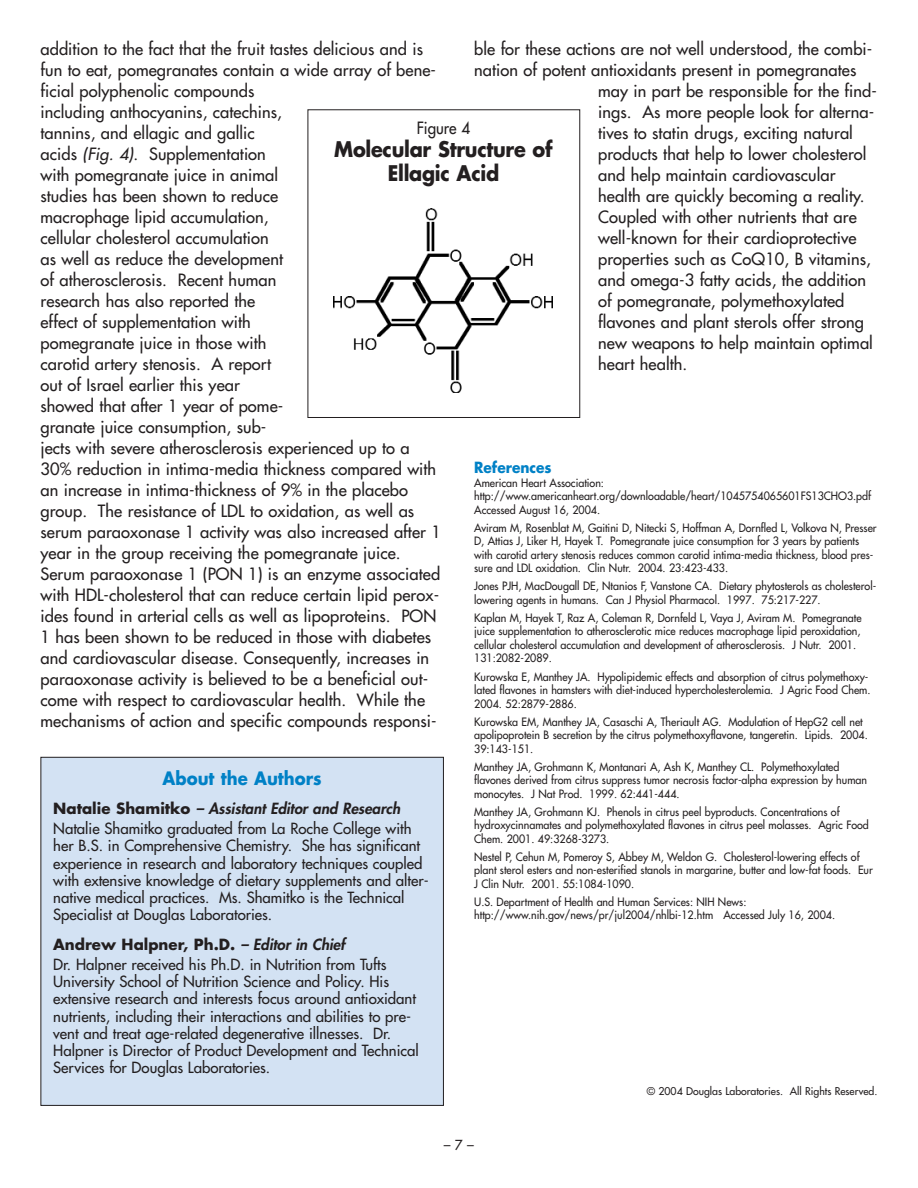
<style>
.page{position:relative;width:918px;height:1188px;background:#fff}
.page>*{position:absolute;margin:0;border:0;box-sizing:border-box;transform-origin:0 0}
.t1{font:700 21px/23.2px "Futura";letter-spacing:-.015em;color:#231f20;text-align:center;scale:.92 1}
.t2{font:700 18px "Futura";color:#0081c6;scale:.92 1}
.t3{font:16.5px/21px "Futura";letter-spacing:.005em;color:#231f20}
.t4{font:16.5px "Futura";letter-spacing:.005em;color:#231f20;scale:.92 1}
.t5{font:15px/17.2px "Futura";color:#231f20}
.t6{font:700 15px "Futura";color:#0081c6;scale:.92 1}
.t7{font:13.5px "Futura";color:#231f20}
.t8{font:11.25px/13.5px "Futura";color:#231f20;scale:.95 1}
.t9{font:10.5px "Futura";color:#231f20}
.s1{font-style:italic}
.s2{font-weight:700}
.s3{font-weight:800;font-style:italic}
</style>
<div class="page">
<svg style="left:40px;top:109px;width:541px;height:997px"></svg>
<img style="left:334px;top:208px;width:219px;height:184px">
<div style="left:544px;top:1086px;width:334px;height:21px;background:#fff"></div>
<p class="t3" style="left:40px;top:39px;width:402px">addition to the fact that the fruit tastes delicious and is fun to eat, pomegranates contain a wide array of bene&shy;ficial polyphenolic compounds<br>including anthocyanins, catechins,<br>tannins, and ellagic and gallic<br>acids <span class="s1">(Fig. 4)</span>. Supplementation<br>with pomegranate juice in animal<br>studies has been shown to reduce<br>macrophage lipid accumulation,<br>cellular cholesterol accumulation<br>as well as reduce the development<br>of atherosclerosis. Recent human<br>research has also reported the<br>effect of supplementation with<br>pomegranate juice in those with<br>carotid artery stenosis. A report<br>out of Israel earlier this year<br>showed that after 1 year of pome-<br>granate juice consumption, sub-<br>jects with severe atherosclerosis experienced up to a 30% reduction in intima-media thickness compared with an increase in intima-thickness of 9% in the placebo group. The resistance of LDL to oxidation, as well as serum paraoxonase 1 activity was also increased after 1 year in the group receiving the pomegranate juice.<br>Serum paraoxonase 1 (PON 1) is an enzyme associated with HDL-cholesterol that can reduce certain lipid perox&shy;ides found in arterial cells as well as lipoproteins. PON 1 has been shown to be reduced in those with diabetes and cardiovascular disease. Consequently, increases in paraoxonase activity is believed to be a beneficial out&shy;come with respect to cardiovascular health. While the mechanisms of action and specific compounds responsi-</p>
<p class="t3" style="left:474px;top:39px;width:400px">ble for these actions are not well understood, the combi-</p>
<p class="t3" style="left:474px;top:60px;width:384px">nation of potent antioxidants present in pomegranates</p>
<p class="t3" style="left:598px;top:81px;width:280px">may in part be responsible for the find-</p>
<p class="t3" style="left:598px;top:102px;width:278px">ings. As more people look for alterna-</p>
<p class="t3" style="left:598px;top:123px;width:256px">tives to statin drugs, exciting natural</p>
<p class="t3" style="left:598px;top:144px;width:270px">products that help to lower cholesterol</p>
<p class="t3" style="left:598px;top:165px;width:239px">and help maintain cardiovascular</p>
<p class="t3" style="left:598px;top:186px;width:268px">health are quickly becoming a reality.</p>
<p class="t3" style="left:598px;top:207px;width:260px">Coupled with other nutrients that are</p>
<p class="t3" style="left:598px;top:228px;width:260px">well-known for their cardioprotective</p>
<p class="t3" style="left:598px;top:249px;width:274px">properties such as CoQ10, B vitamins,</p>
<p class="t3" style="left:598px;top:270px;width:270px">and omega-3 fatty acids, the addition</p>
<p class="t3" style="left:598px;top:291px;width:248px">of pomegranate, polymethoxylated</p>
<p class="t3" style="left:598px;top:312px;width:267px">flavones and plant sterols offer strong</p>
<p class="t3" style="left:598px;top:333px;width:276px">new weapons to help maintain optimal</p>
<p class="t3" style="left:598px;top:354px;width:91px">heart health.</p>
<p class="t4" style="left:417px;top:120px;width:60px">Figure 4</p>
<p class="t1" style="left:334px;top:140px;width:239px">Molecular Structure of<br>Ellagic Acid</p>
<p class="t6" style="left:474px;top:461px;width:86px">References</p>
<p class="t8" style="left:474px;top:477px;width:419px">American Heart Association: http://www.americanheart.org/downloadable/heart/1045754065601FS13CHO3.pdf<br>Accessed August 16, 2004.</p>
<p class="t8" style="left:474px;top:522px;width:425px">Aviram M, Rosenblat M, Gaitini D, Nitecki S, Hoffman A, Dornfled L, Volkova N, Presser D, Attias J, Liker H, Hayek T. Pomegranate juice consumption for 3 years by patients with carotid artery stenosis reduces common carotid intima-media thickness, blood pres&shy;sure and LDL oxidation. Clin Nutr. 2004. 23:423-433.</p>
<p class="t8" style="left:474px;top:580px;width:425px">Jones PJH, MacDougall DE, Ntanios F, Vanstone CA. Dietary phytosterols as cholesterol&shy;lowering agents in humans. Can J Physiol Pharmacol. 1997. 75:217-227.</p>
<p class="t8" style="left:474px;top:612px;width:409px">Kaplan M, Hayek T, Raz A, Coleman R, Dornfeld L, Vaya J, Aviram M. Pomegranate juice supplementation to atherosclerotic mice reduces macrophage lipid peroxidation, cellular cholesterol accumulation and development of atherosclerosis. J Nutr. 2001.<br>131:2082-2089.</p>
<p class="t8" style="left:474px;top:670px;width:419px">Kurowska E, Manthey JA. Hypolipidemic effects and absorption of citrus polymethoxy&shy;lated flavones in hamsters with diet-induced hypercholesterolemia. J Agric Food Chem.<br>2004. 52:2879-2886.</p>
<p class="t8" style="left:474px;top:715px;width:416px">Kurowska EM, Manthey JA, Casaschi A, Theriault AG. Modulation of HepG2 cell net apolipoprotein B secretion by the citrus polymethoxyflavone, tangeretin. Lipids. 2004.<br>39:143-151.</p>
<p class="t8" style="left:474px;top:760px;width:415px">Manthey JA, Grohmann K, Montanari A, Ash K, Manthey CL. Polymethoxylated flavones derived from citrus suppress tumor necrosis factor-alpha expression by human monocytes. J Nat Prod. 1999. 62:441-444.</p>
<p class="t8" style="left:474px;top:805px;width:417px">Manthey JA, Grohmann KJ. Phenols in citrus peel byproducts. Concentrations of hydroxycinnamates and polymethoxylated flavones in citrus peel molasses. Agric Food<br>Chem. 2001. 49:3268-3273.</p>
<p class="t8" style="left:474px;top:851px;width:421px">Nestel P, Cehun M, Pomeroy S, Abbey M, Weldon G. Cholesterol-lowering effects of plant sterol esters and non-esterified stanols in margarine, butter and low-fat foods. Eur<br>J Clin Nutr. 2001. 55:1084-1090.</p>
<p class="t8" style="left:474px;top:896px;width:382px">U.S. Department of Health and Human Services: NIH News: http://www.nih.gov/news/pr/jul2004/nhlbi-12.htm Accessed July 16, 2004.</p>
<p class="t2" style="left:163px;top:770px;width:175px">About the Authors</p>
<p class="t5" style="left:53px;top:799px;width:360px;line-height:20.2px"><span class="s2">Natalie Shamitko</span> <span class="s3">– Assistant Editor and Research<br></span>Natalie Shamitko graduated from La Roche College with</p>
<p class="t5" style="left:53px;top:838px;width:377px">her B.S. in Comprehensive Chemistry. She has significant experience in research and laboratory techniques coupled with extensive knowledge of dietary supplements and alter&shy;native medical practices. Ms. Shamitko is the Technical Specialist at Douglas Laboratories.</p>
<p class="t5" style="left:53px;top:935px;width:335px;line-height:20.2px"><span class="s2">Andrew Halpner, Ph.D.</span> <span class="s3">– Editor in Chief<br></span>Dr. Halpner received his Ph.D. in Nutrition from Tufts</p>
<p class="t5" style="left:53px;top:974px;width:367px">University School of Nutrition Science and Policy. His extensive research and interests focus around antioxidant nutrients, including their interactions and abilities to pre&shy;vent and treat age-related degenerative illnesses. Dr.<br>Halpner is Director of Product Development and Technical Services for Douglas Laboratories.</p>
<p class="t7" style="left:444px;top:1139px;width:31px">– 7 –</p>
<p class="t9" style="left:647px;top:1086px;width:232px">© 2004 Douglas Laboratories. All Rights Reserved.</p>
</div>
